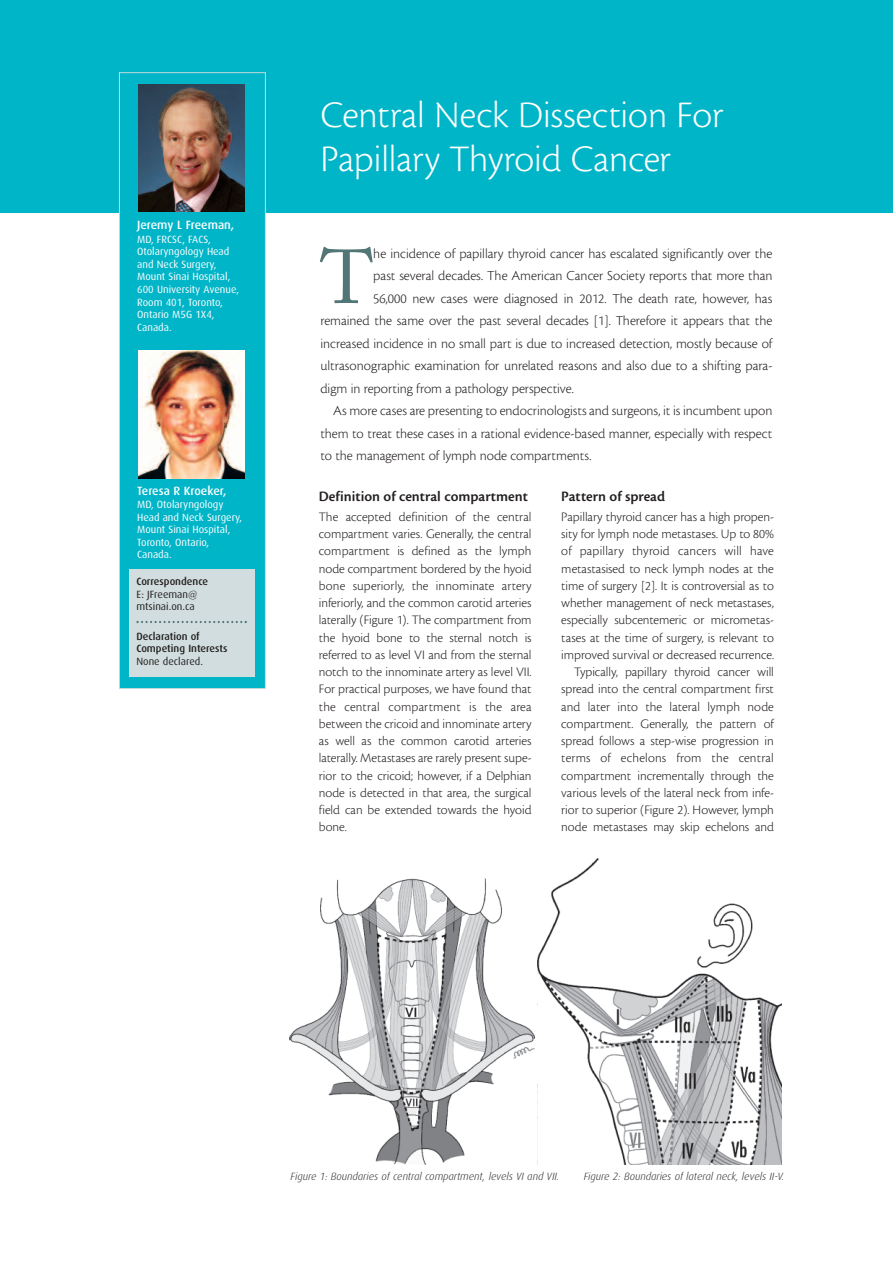
<style>
.page{position:relative;width:893px;height:1263px;background:#fff}
.page>*{position:absolute;margin:0;border:0;box-sizing:border-box;transform-origin:0 0}
.t1{font:75.6px "Adobe Caslon";color:#517675}
.t2{font:300 39px/43.5px "Cronos";color:#fff}
.t3{font:600 15px "Cronos";color:#231f20}
.t4{font:300 14.25px "Cronos";color:#231f20}
.t5{font:300 13.5px/17.2px "Cronos";color:#231f20;text-align:justify}
.t6{font:500 12px "Dax";color:#fff}
.t7{font:10.5px/12.6px "Dax";color:#fff}
.t8{font:italic 300 10.5px "Dax";color:#231f20}
.t9{font:500 10.5px/12.6px "Dax";color:#231f20}
.t10{font:10.5px/12.6px "Dax";color:#231f20}
</style>
<div class="page">
<div style="left:0;top:0;width:893px;height:213px;background:#00b5c8"></div>
<div style="left:120px;top:73px;width:145px;height:615px;background:#00b5c8"></div>
<div style="left:119px;top:72px;width:147px;height:617px;border:1px solid #c3dbdd"></div>
<img style="left:138px;top:84px;width:106px;height:128px">
<img style="left:138px;top:351px;width:106px;height:127px">
<div style="left:129px;top:569px;width:125px;height:107px;background:#d1ddde"></div>
<svg style="left:136px;top:621px;width:111px;height:2px"></svg>
<img style="left:289px;top:878px;width:246px;height:287px">
<img style="left:537px;top:859px;width:244px;height:306px">
<p class="t6" style="left:137px;top:220px;width:99px">Jeremy L Freeman,</p>
<p class="t7" style="left:137px;top:233px;width:103px">MD, FRCSC, FACS,<br>Otolaryngology Head and Neck Surgery,<br>Mount Sinai Hospital,<br>600 University Avenue,<br>Room 401, Toronto,<br>Ontario M5G 1X4,<br>Canada.</p>
<p class="t6" style="left:137px;top:485px;width:91px">Teresa R Kroeker,</p>
<p class="t7" style="left:137px;top:499px;width:106px">MD, Otolaryngology<br>Head and Neck Surgery,<br>Mount Sinai Hospital,<br>Toronto, Ontario,<br>Canada.</p>
<p class="t9" style="left:136px;top:576px;width:73px">Correspondence</p>
<p class="t10" style="left:136px;top:588px;width:62px">E: JFreeman@ mtsinai.on.ca</p>
<p class="t9" style="left:136px;top:630px;width:92px">Declaration of<br>Competing Interests</p>
<p class="t10" style="left:136px;top:656px;width:68px">None declared.</p>
<h2 class="t2" style="left:320px;top:97px;width:405px">Central Neck Dissection For<br>Papillary Thyroid Cancer</h2>
<h1 class="t1" style="left:320px;top:249px;width:55px">T</h1>
<p class="t4" style="left:373px;top:248px;width:401px">he incidence of papillary thyroid cancer has escalated significantly over the</p>
<p class="t4" style="left:373px;top:271px;width:401px">past several decades. The American Cancer Society reports that more than</p>
<p class="t4" style="left:373px;top:293px;width:401px">56,000 new cases were diagnosed in 2012. The death rate, however, has</p>
<p class="t4" style="left:320px;top:316px;width:453px">remained the same over the past several decades [1]. Therefore it appears that the</p>
<p class="t4" style="left:320px;top:338px;width:453px">increased incidence in no small part is due to increased detection, mostly because of</p>
<p class="t4" style="left:320px;top:361px;width:453px">ultrasonographic examination for unrelated reasons and also due to a shifting para-</p>
<p class="t4" style="left:320px;top:383px;width:255px">digm in reporting from a pathology perspective.</p>
<p class="t4" style="left:333px;top:406px;width:441px">As more cases are presenting to endocrinologists and surgeons, it is incumbent upon</p>
<p class="t4" style="left:320px;top:428px;width:453px">them to treat these cases in a rational evidence-based manner, especially with respect</p>
<p class="t4" style="left:320px;top:451px;width:273px">to the management of lymph node compartments.</p>
<p class="t3" style="left:319px;top:490px;width:211px">Definition of central compartment</p>
<p class="t5" style="left:319px;top:509px;width:214px">The accepted definition of the central compartment varies. Generally, the central compartment is defined as the lymph node compartment bordered by the hyoid bone superiorly, the innominate artery inferiorly, and the common carotid arteries laterally (Figure 1). The compartment from the hyoid bone to the sternal notch is referred to as level VI and from the sternal notch to the innominate artery as level VII.<br>For practical purposes, we have found that the central compartment is the area between the cricoid and innominate artery as well as the common carotid arteries laterally. Metastases are rarely present supe&shy;rior to the cricoid; however, if a Delphian node is detected in that area, the surgical field can be extended towards the hyoid bone.</p>
<p class="t3" style="left:561px;top:490px;width:105px">Pattern of spread</p>
<p class="t5" style="left:561px;top:509px;width:214px;text-align:right">Papillary thyroid cancer has a high propen&shy;sity for lymph node metastases. Up to 80% of papillary thyroid cancers will have metastasised to neck lymph nodes at the time of surgery [2]. It is controversial as to whether management of neck metastases, especially subcentemeric or micrometas&shy;tases at the time of surgery, is relevant to improved survival or decreased recurrence.<br>Typically, papillary thyroid cancer will spread into the central compartment first and later into the lateral lymph node compartment. Generally, the pattern of spread follows a step-wise progression in terms of echelons from the central compartment incrementally through the various levels of the lateral neck from infe&shy;rior to superior (Figure 2). However, lymph node metastases may skip echelons and</p>
<p class="t8" style="left:291px;top:1170px;width:270px">Figure 1: Boundaries of central compartment, levels VI and VII.</p>
<p class="t8" style="left:584px;top:1170px;width:202px">Figure 2: Boundaries of lateral neck, levels II-V.</p>
</div>
